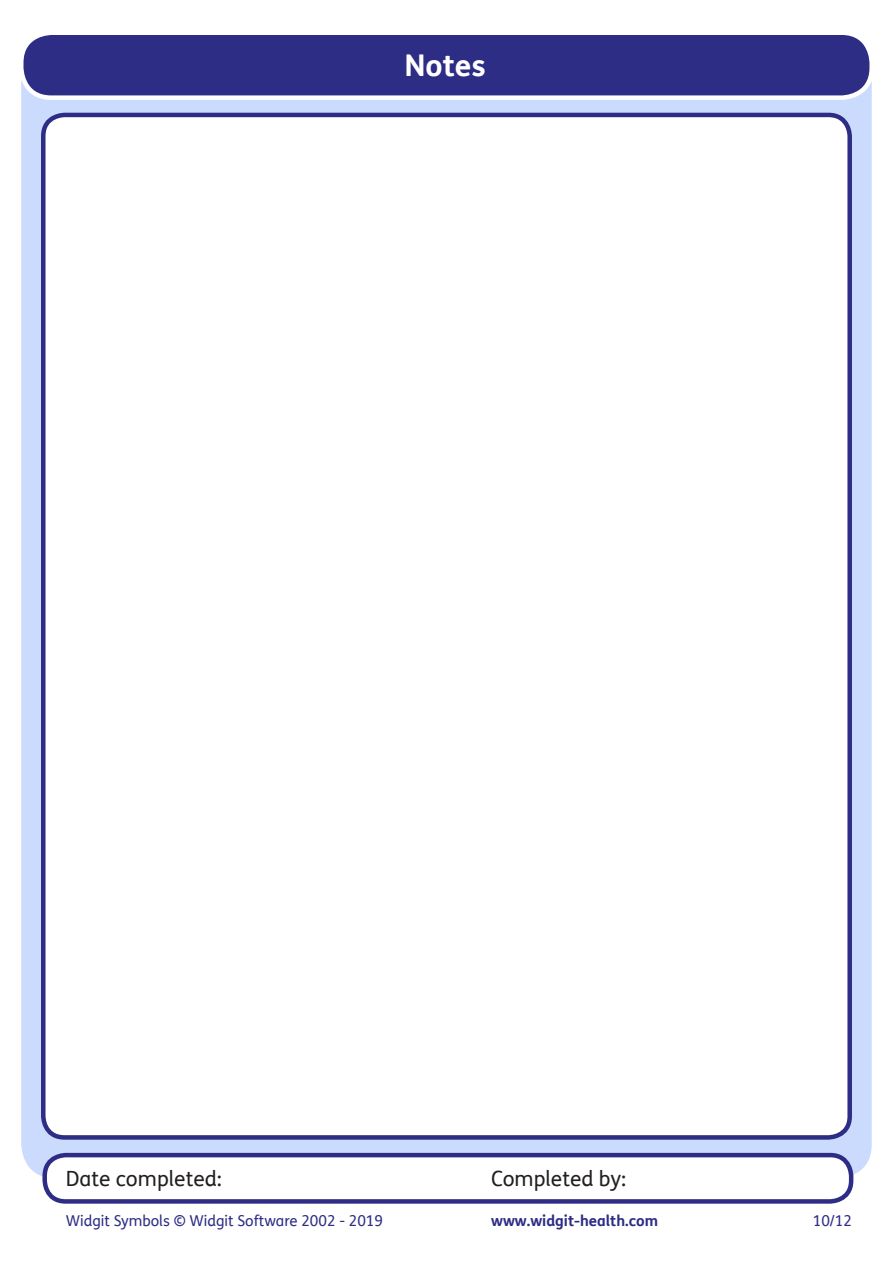
<style>
.page{position:relative;width:893px;height:1263px;background:#fff}
.page>*{position:absolute;margin:0;border:0;box-sizing:border-box;transform-origin:0 0}
.t1{font:700 30px "FS Me";color:#fff}
.t2{font:21px "FS Me";color:#231f20}
.t3{font:15px "FS Me";color:#2d2d86}
.t4{font:700 15px "FS Me";color:#2d2d86}
</style>
<div class="page">
<div style="left:21px;top:47px;width:851px;height:1131px;background:#cbdbfd;border-radius:34px"></div>
<div style="left:21px;top:33px;width:851px;height:65px;background:#2d2d86;border-radius:30px"></div>
<div style="left:19px;top:30px;width:855px;height:70px;border:4px solid #fff;border-radius:30px"></div>
<div style="left:45px;top:1155px;width:806px;height:46px;background:#fff;border-radius:21px"></div>
<div style="left:42px;top:1153px;width:811px;height:51px;border:4px solid #2d2d86;border-radius:21px"></div>
<div style="left:43px;top:115px;width:807px;height:1022px;background:#fff;border-radius:21px"></div>
<div style="left:41px;top:113px;width:811px;height:1027px;border:4px solid #2d2d86;border-radius:21px"></div>
<h1 class="t1" style="left:404px;top:43px;width:83px">Notes</h1>
<h2 class="t2" style="left:66px;top:1164px;width:158px">Date completed:</h2>
<h2 class="t2" style="left:491px;top:1164px;width:136px">Completed by:</h2>
<p class="t4" style="left:491px;top:1209px;width:168px">www.widgit-health.com</p>
<p class="t3" style="left:813px;top:1211px;width:41px">10/12</p>
<p class="t3" style="left:66px;top:1211px;width:319px">Widgit Symbols © Widgit Software 2002 - 2019</p>
</div>
